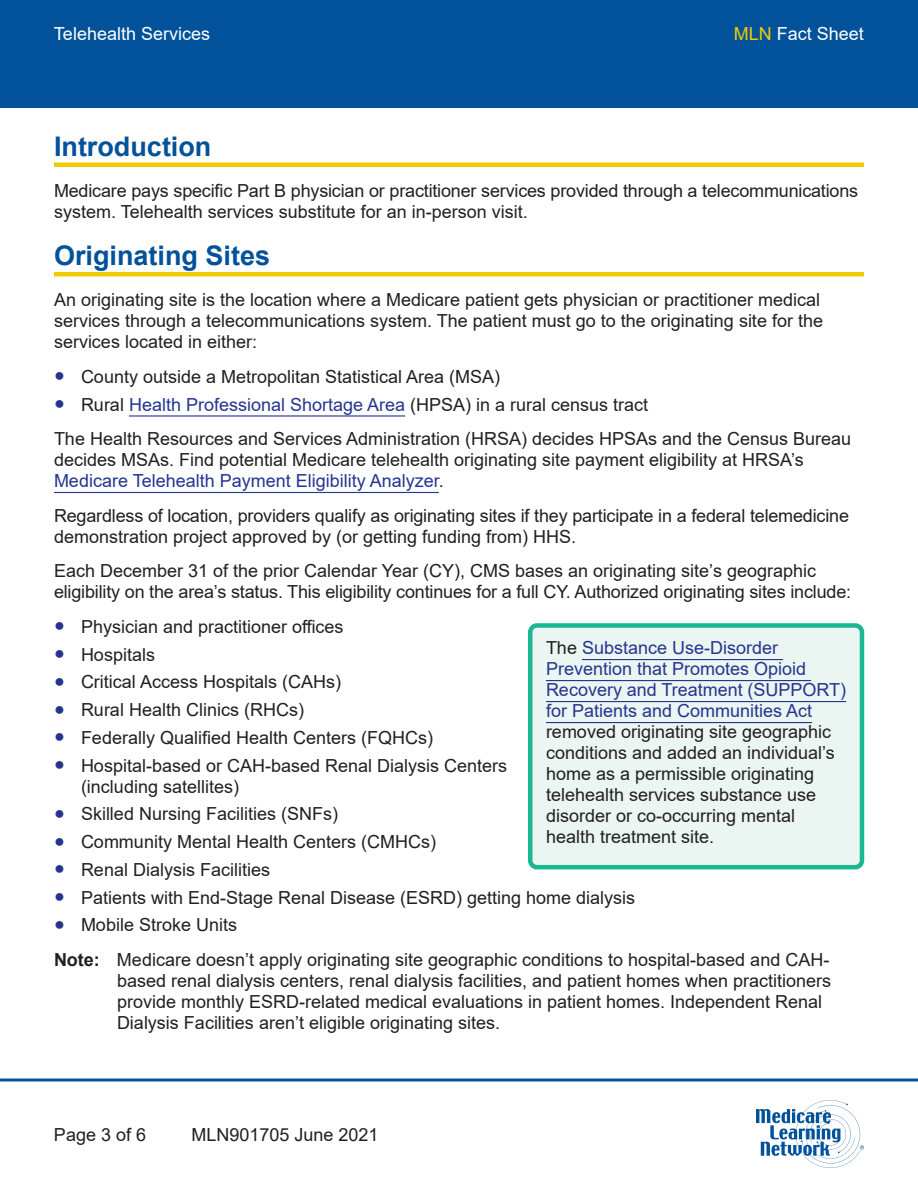
<style>
.page{position:relative;width:918px;height:1188px;background:#fff}
.page>*{position:absolute;margin:0;border:0;box-sizing:border-box;transform-origin:0 0}
.t1{font:700 27px "Arial";color:#01529b}
.t2{font:18px/21px "Arial";color:#231f20}
.t3{font:18px "Arial";color:#25358f}
.t4{font:18px "Arial";color:#fff}
.s1{color:#f0cb02}
.s2{color:#25358f}
.s3{color:#231f20}
.s4{font-weight:700}
</style>
<div class="page">
<div style="left:0;top:0;width:918px;height:108px;background:#01529b"></div>
<svg style="left:0;top:1078px;width:918px;height:4px;background:#407db3"></svg>
<svg style="left:756px;top:1100px;width:108px;height:68px"></svg>
<div style="left:54px;top:162px;width:810px;height:5px;background:#f0cb02"></div>
<hr style="left:54px;top:272px;width:810px;height:4px;background:#f0cb02">
<hr style="left:129px;top:415px;width:276px;height:2px;background:#25358f">
<hr style="left:54px;top:492px;width:385px;height:1px;background:#25358f">
<div style="left:530px;top:625px;width:332px;height:242px;background:#ebf5f1;border-radius:7px"></div>
<hr style="left:582px;top:659px;width:201px;height:1px;background:#25358f">
<hr style="left:546px;top:680px;width:265px;height:1px;background:#25358f">
<hr style="left:546px;top:701px;width:300px;height:1px;background:#25358f">
<hr style="left:546px;top:722px;width:266px;height:1px;background:#25358f">
<div style="left:528px;top:623px;width:336px;height:246px;border:4px solid #1ab892;border-radius:7px"></div>
<p class="t4" style="left:54px;top:21px;width:158px">Telehealth Services</p>
<p class="t4" style="left:734px;top:21px;width:132px"><span class="s1">MLN</span> Fact Sheet</p>
<h2 class="t1" style="left:54px;top:127px;width:159px">Introduction</h2>
<p class="t2" style="left:54px;top:180px;width:806px">Medicare pays specific Part B physician or practitioner services provided through a telecommunications system. Telehealth services substitute for an in-person visit.</p>
<h2 class="t1" style="left:54px;top:237px;width:218px">Originating Sites</h2>
<p class="t2" style="left:54px;top:290px;width:771px">An originating site is the location where a Medicare patient gets physician or practitioner medical services through a telecommunications system. The patient must go to the originating site for the services located in either:</p>
<p class="t2" style="left:54px;top:366px;width:448px"><span class="s2">●</span> County outside a Metropolitan Statistical Area (MSA)</p>
<p class="t3" style="left:54px;top:392px;width:596px">● <span class="s3">Rural</span> Health Professional Shortage Area <span class="s3">(HPSA) in a rural census tract</span></p>
<p class="t2" style="left:54px;top:428px;width:799px">The Health Resources and Services Administration (HRSA) decides HPSAs and the Census Bureau decides MSAs. Find potential Medicare telehealth originating site payment eligibility at HRSA’s<br><span class="s2">Medicare Telehealth Payment Eligibility Analyzer</span>.</p>
<p class="t2" style="left:54px;top:505px;width:797px">Regardless of location, providers qualify as originating sites if they participate in a federal telemedicine demonstration project approved by (or getting funding from) HHS.</p>
<p class="t2" style="left:54px;top:560px;width:799px">Each December 31 of the prior Calendar Year (CY), CMS bases an originating site’s geographic eligibility on the area’s status. This eligibility continues for a full CY. Authorized originating sites include:</p>
<p class="t2" style="left:54px;top:616px;width:291px"><span class="s2">●</span> Physician and practitioner offices</p>
<p class="t2" style="left:54px;top:644px;width:103px"><span class="s2">●</span> Hospitals</p>
<p class="t2" style="left:54px;top:671px;width:289px"><span class="s2">●</span> Critical Access Hospitals (CAHs)</p>
<p class="t2" style="left:54px;top:699px;width:252px"><span class="s2">●</span> Rural Health Clinics (RHCs)</p>
<p class="t2" style="left:54px;top:727px;width:381px"><span class="s2">●</span> Federally Qualified Health Centers (FQHCs)</p>
<p class="t2" style="left:81px;top:755px;width:428px;text-indent:-27px"><span class="s2">●</span> Hospital-based or CAH-based Renal Dialysis Centers (including satellites)</p>
<p class="t2" style="left:54px;top:803px;width:286px"><span class="s2">●</span> Skilled Nursing Facilities (SNFs)</p>
<p class="t2" style="left:54px;top:831px;width:384px"><span class="s2">●</span> Community Mental Health Centers (CMHCs)</p>
<p class="t2" style="left:54px;top:859px;width:218px"><span class="s2">●</span> Renal Dialysis Facilities</p>
<p class="t2" style="left:54px;top:887px;width:583px"><span class="s2">●</span> Patients with End-Stage Renal Disease (ESRD) getting home dialysis</p>
<p class="t2" style="left:54px;top:914px;width:185px"><span class="s2">●</span> Mobile Stroke Units</p>
<p class="t2" style="left:546px;top:637px;width:302px">The <span class="s2">Substance Use-Disorder Prevention that Promotes Opioid Recovery and Treatment (SUPPORT) for Patients and Communities Act </span>removed originating site geographic conditions and added an individual’s home as a permissible originating telehealth services substance use disorder or co-occurring mental health treatment site.</p>
<p class="t2" style="left:117px;top:949px;width:716px;text-indent:-63px"><span class="s4">Note:</span> Medicare doesn’t apply originating site geographic conditions to hospital-based and CAH&shy;based renal dialysis centers, renal dialysis facilities, and patient homes when practitioners provide monthly ESRD-related medical evaluations in patient homes. Independent Renal Dialysis Facilities aren’t eligible originating sites.</p>
<p class="t2" style="left:54px;top:1124px;width:94px">Page 3 of 6</p>
<p class="t2" style="left:192px;top:1124px;width:189px">MLN901705 June 2021</p>
</div>
